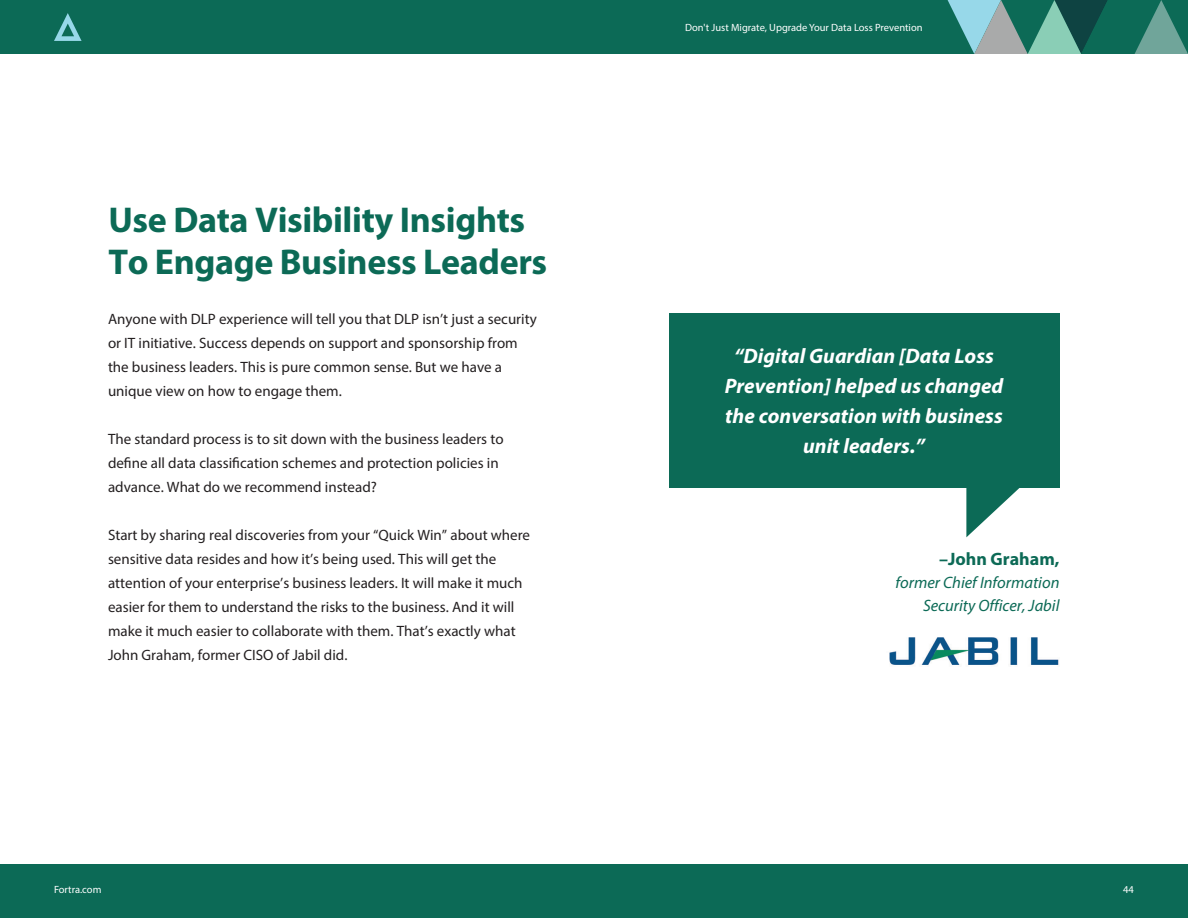
<style>
.page{position:relative;width:1188px;height:918px;background:#fff}
.page>*{position:absolute;margin:0;border:0;box-sizing:border-box;transform-origin:0 0}
.t1{font:700 36px/42px "Myriad Pro";letter-spacing:-.01em;color:#0c6a56}
.t2{font:italic 700 21px/30px "Myriad Pro";color:#fff;text-align:center}
.t3{font:700 18px "Myriad Pro";color:#0c6a56}
.t4{font:italic 16.5px/23px "Myriad Pro";color:#0c6a56;text-align:right}
.t5{font:15px/24px "Myriad Pro";color:#231f20}
.t6{font:10.5px "Myriad Pro";color:#fff}
</style>
<div class="page">
<div style="left:0;top:864px;width:1188px;height:54px;background:#0c6a56"></div>
<div style="left:0;top:0;width:1188px;height:54px;background:#0c6a56"></div>
<svg style="left:54px;top:13px;width:28px;height:28px"></svg>
<svg style="left:948px;top:0;width:240px;height:54px"></svg>
<div style="left:669px;top:313px;width:390px;height:174px;background:#0c6a56"></div>
<svg style="left:966px;top:487px;width:56px;height:50px"></svg>
<img style="left:889px;top:637px;width:170px;height:28px">
<h1 class="t1" style="left:108px;top:197px;width:440px">Use Data Visibility Insights<br>To Engage Business Leaders</h1>
<p class="t5" style="left:108px;top:307px;width:430px">Anyone with DLP experience will tell you that DLP isn’t just a security or IT initiative. Success depends on support and sponsorship from the business leaders. This is pure common sense. But we have a unique view on how to engage them.</p>
<p class="t5" style="left:108px;top:427px;width:397px">The standard process is to sit down with the business leaders to define all data classification schemes and protection policies in advance. What do we recommend instead?</p>
<p class="t5" style="left:108px;top:523px;width:424px">Start by sharing real discoveries from your “Quick Win” about where sensitive data resides and how it’s being used. This will get the attention of your enterprise’s business leaders. It will make it much easier for them to understand the risks to the business. And it will make it much easier to collaborate with them. That’s exactly what John Graham, former CISO of Jabil did.</p>
<p class="t6" style="left:685px;top:21px;width:239px">Don't Just Migrate, Upgrade Your Data Loss Prevention</p>
<h2 class="t2" style="left:725px;top:340px;width:280px">“Digital Guardian [Data Loss<br>Prevention] helped us changed the conversation with business unit leaders.”</h2>
<p class="t3" style="left:939px;top:547px;width:122px">–John Graham,</p>
<p class="t4" style="left:896px;top:571px;width:165px">former Chief Information<br>Security Officer, Jabil</p>
<p class="t6" style="left:54px;top:883px;width:49px">Fortra.com</p>
<p class="t6" style="left:1123px;top:883px;width:12px">44</p>
</div>
